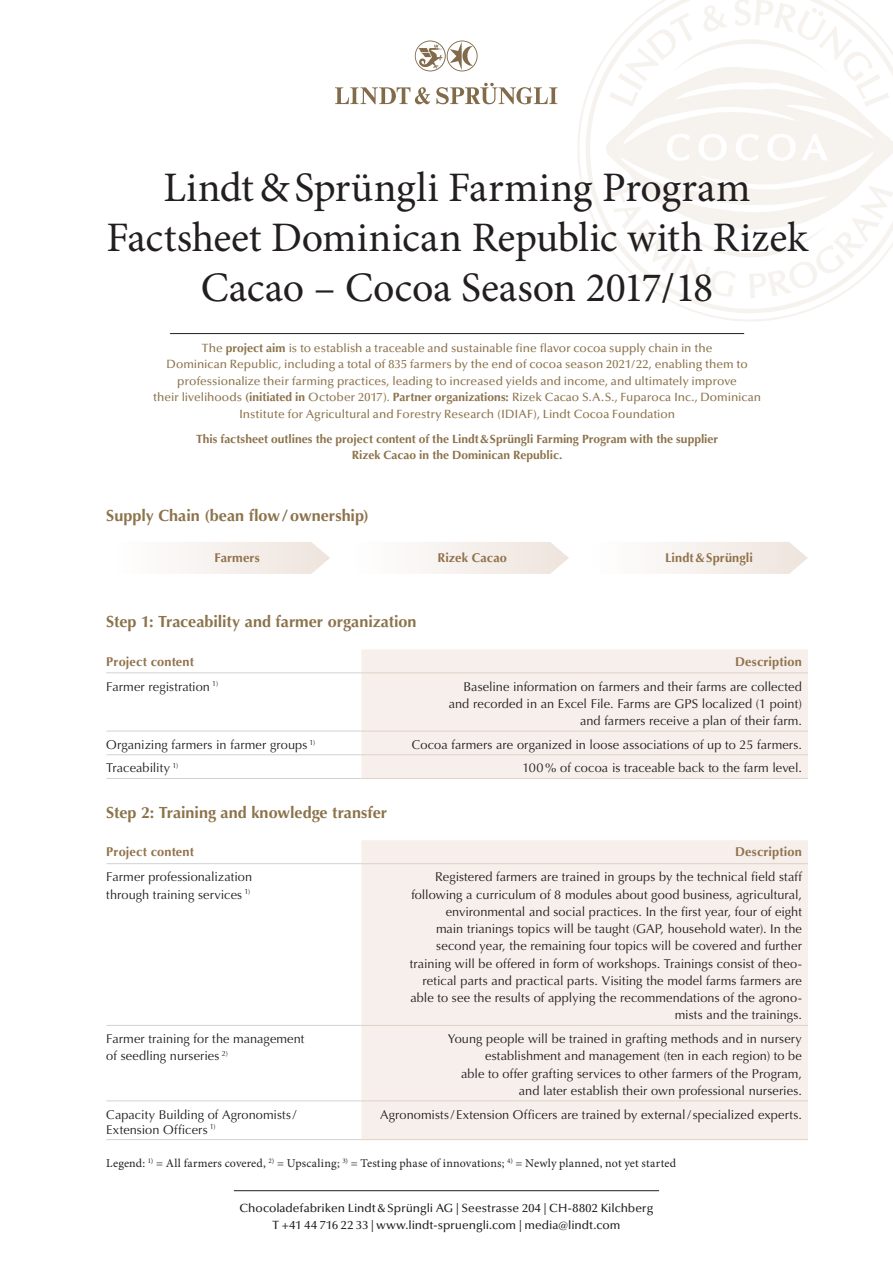
<style>
.page{position:relative;width:893px;height:1263px;background:#fff}
.page>*{position:absolute;margin:0;border:0;box-sizing:border-box;transform-origin:0 0}
.t1{font:42px/50.4px "Minion Pro";letter-spacing:-.005em;color:#231f20;text-align:center}
.t2{font:700 16.2px "Optima";color:#8c734b}
.t3{font:12.75px/17.2px "Optima";letter-spacing:.005em;color:#231f20;text-align:right}
.t4{font:700 12.75px "Optima";letter-spacing:.01em;color:#90724b}
.t5{font:500 12px/16.5px "Optima LT Std";color:#8c734b;text-align:center}
.t6{font:700 12px/16.5px "Optima LT Std";color:#8c734b;text-align:center}
.t7{font:500 12px/16.5px "Optima LT Std";color:#231f20;text-align:center}
.t8{font:12px "Minion Pro";letter-spacing:.015em;color:#231f20}
.s1{font-weight:700}
</style>
<div class="page">
<hr style="left:234px;top:1190px;width:425px;height:1px;background:#231f20">
<svg style="left:415px;top:40px;width:63px;height:31px"></svg>
<svg style="left:335px;top:87px;width:95px;height:17px"></svg>
<svg style="left:436px;top:83px;width:121px;height:21px"></svg>
<svg style="left:586px;top:49px;width:307px;height:264px;fill:#f6f2ee"></svg>
<svg style="left:609px;top:0;width:281px;height:107px"></svg>
<svg style="left:607px;top:186px;width:286px;height:112px"></svg>
<hr style="left:170px;top:333px;width:574px;height:1px;background:#231f20">
<svg style="left:179px;top:542px;width:629px;height:32px"></svg>
<div style="left:361px;top:649px;width:447px;height:129px;background:#f6efec"></div>
<hr style="left:106px;top:672px;width:255px;height:1px;background:#d1d2d4">
<hr style="left:106px;top:731px;width:255px;height:1px;background:#d1d2d4">
<hr style="left:106px;top:754px;width:255px;height:1px;background:#d1d2d4">
<hr style="left:106px;top:778px;width:255px;height:1px;background:#d1d2d4">
<hr style="left:361px;top:672px;width:447px;height:1px;background:#e0d2c6">
<hr style="left:361px;top:731px;width:447px;height:1px;background:#e0d2c6">
<hr style="left:361px;top:754px;width:447px;height:1px;background:#e0d2c6">
<hr style="left:361px;top:778px;width:447px;height:1px;background:#e0d2c6">
<div style="left:361px;top:840px;width:447px;height:299px;background:#f6efec"></div>
<hr style="left:106px;top:863px;width:255px;height:1px;background:#d1d2d4">
<hr style="left:106px;top:1025px;width:255px;height:1px;background:#d1d2d4">
<hr style="left:106px;top:1100px;width:255px;height:1px;background:#d1d2d4">
<hr style="left:106px;top:1139px;width:255px;height:1px;background:#d1d2d4">
<hr style="left:361px;top:863px;width:447px;height:1px;background:#e0d2c6">
<hr style="left:361px;top:1025px;width:447px;height:1px;background:#e0d2c6">
<hr style="left:361px;top:1100px;width:447px;height:1px;background:#e0d2c6">
<hr style="left:361px;top:1139px;width:447px;height:1px;background:#e0d2c6">
<h1 class="t1" style="left:106px;top:162px;width:703px">Lindt&amp;Sprüngli Farming Program<br>Factsheet Dominican Republic with Rizek<br>Cacao – Cocoa Season 2017/18</h1>
<p class="t5" style="left:153px;top:340px;width:609px">The <span class="s1">project aim</span> is to establish a traceable and sustainable fine flavor cocoa supply chain in the<br>Dominican Republic, including a total of 835 farmers by the end of cocoa season 2021/22, enabling them to professionalize their farming practices, leading to increased yields and income, and ultimately improve<br>their livelihoods <span class="s1">(initiated in</span> October 2017). <span class="s1">Partner organizations:</span> Rizek Cacao S.A.S., Fuparoca Inc., Dominican Institute for Agricultural and Forestry Research (IDIAF), Lindt Cocoa Foundation</p>
<p class="t6" style="left:196px;top:431px;width:524px">This factsheet outlines the project content of the Lindt&amp;Sprüngli Farming Program with the supplier<br>Rizek Cacao in the Dominican Republic.</p>
<p class="t2" style="left:106px;top:506px;width:264px">Supply Chain (bean flow/ownership)</p>
<p class="t4" style="left:214px;top:550px;width:47px">Farmers</p>
<p class="t4" style="left:437px;top:550px;width:71px">Rizek Cacao</p>
<p class="t4" style="left:665px;top:550px;width:89px">Lindt&amp;Sprüngli</p>
<p class="t2" style="left:106px;top:612px;width:312px">Step 1: Traceability and farmer organization</p>
<p class="t4" style="left:106px;top:654px;width:89px">Project content</p>
<p class="t4" style="left:735px;top:654px;width:68px">Description</p>
<p class="t3" style="left:106px;top:678px;width:113px">Farmer registration <sup>1)</sup></p>
<p class="t3" style="left:449px;top:678px;width:355px">Baseline information on farmers and their farms are collected and recorded in an Excel File. Farms are GPS localized (1 point) and farmers receive a plan of their farm.</p>
<p class="t3" style="left:106px;top:736px;width:211px">Organizing farmers in farmer groups <sup>1)</sup></p>
<p class="t3" style="left:412px;top:736px;width:392px">Cocoa farmers are organized in loose associations of up to 25 farmers.</p>
<p class="t3" style="left:106px;top:760px;width:73px">Traceability <sup>1)</sup></p>
<p class="t3" style="left:522px;top:760px;width:281px">100% of cocoa is traceable back to the farm level.</p>
<p class="t2" style="left:106px;top:803px;width:282px">Step 2: Training and knowledge transfer</p>
<p class="t4" style="left:106px;top:845px;width:89px">Project content</p>
<p class="t4" style="left:735px;top:845px;width:68px">Description</p>
<p class="t3" style="left:106px;top:869px;width:147px;text-align:left">Farmer professionalization through training services <sup>1)</sup></p>
<p class="t3" style="left:410px;top:869px;width:394px">Registered farmers are trained in groups by the technical field staff following a curriculum of 8 modules about good business, agricultural, environmental and social practices. In the first year, four of eight<br>main trianings topics will be taught (GAP, household water). In the second year, the remaining four topics will be covered and further training will be offered in form of workshops. Trainings consist of theo&shy;retical parts and practical parts. Visiting the model farms farmers are able to see the results of applying the recommendations of the agrono&shy;mists and the trainings.</p>
<p class="t3" style="left:106px;top:1030px;width:200px;text-align:left">Farmer training for the management of seedling nurseries <sup>2)</sup></p>
<p class="t3" style="left:448px;top:1030px;width:356px">Young people will be trained in grafting methods and in nursery establishment and management (ten in each region) to be<br>able to offer grafting services to other farmers of the Program, and later establish their own professional nurseries.</p>
<p class="t3" style="left:106px;top:1107px;width:192px;line-height:15px;text-align:left">Capacity Building of Agronomists/<br>Extension Officers <sup>1)</sup></p>
<p class="t3" style="left:380px;top:1106px;width:423px">Agronomists/ Extension Officers are trained by external/specialized experts.</p>
<p class="t8" style="left:106px;top:1155px;width:571px">Legend: <sup>1)</sup> = All farmers covered, <sup>2)</sup> = Upscaling; <sup>3)</sup> = Testing phase of innovations; <sup>4)</sup> = Newly planned, not yet started</p>
<p class="t7" style="left:240px;top:1200px;width:415px">Chocoladefabriken Lindt&amp;Sprüngli AG | Seestrasse 204 | CH-8802 Kilchberg<br>T +41 44 716 22 33 | www.lindt-spruengli.com | media@lindt.com</p>
</div>
